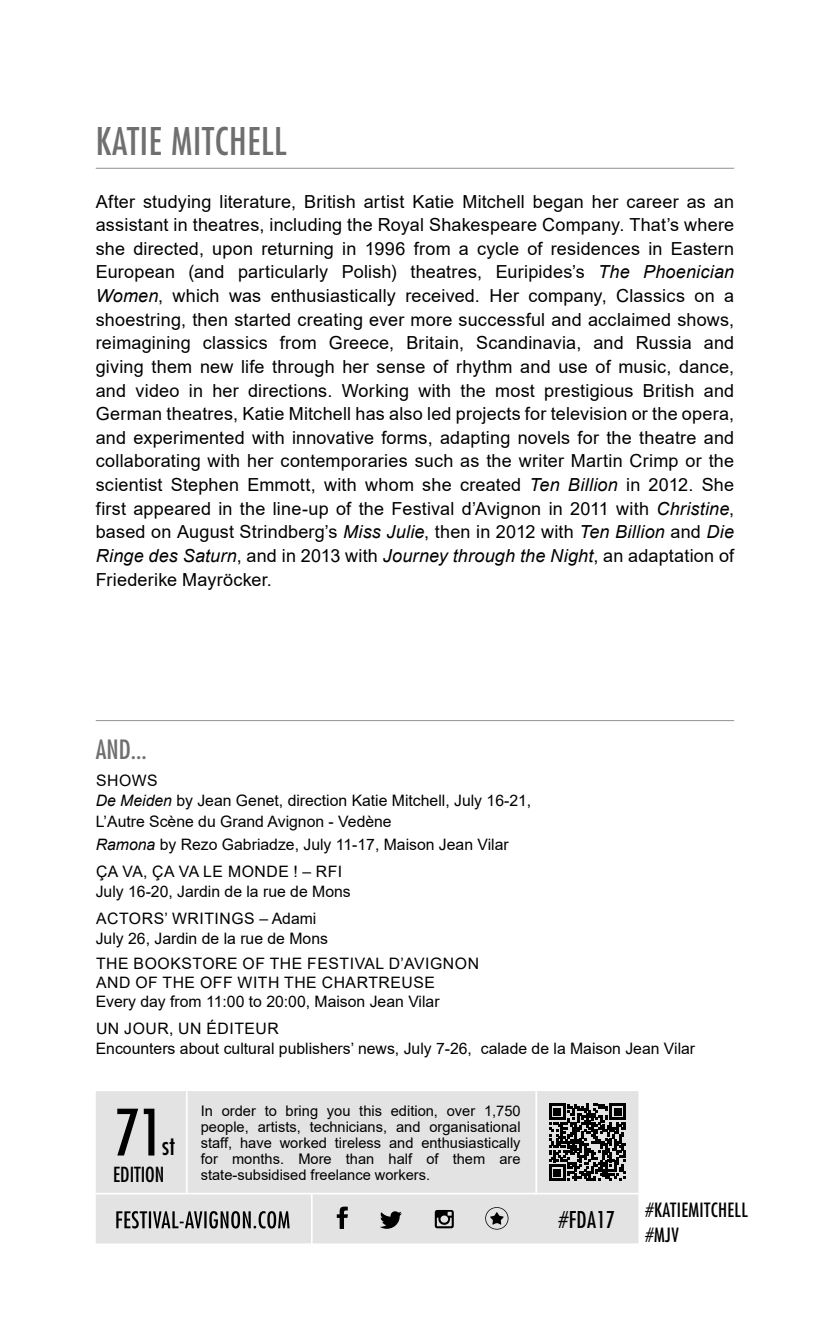
<style>
.page{position:relative;width:830px;height:1340px;background:#fff}
.page>*{position:absolute;margin:0;border:0;box-sizing:border-box;transform-origin:0 0}
.t1{font:condensed 37.12px "Futura LT";letter-spacing:.02em;color:#706f6f}
.t2{font:condensed 25.88px "Futura LT";color:#706f6f}
.t3{font:condensed 25.65px "Futura LT";color:#000}
.t4{font:condensed 22.5px "Futura LT";letter-spacing:.02em;color:#000}
.t5{font:condensed 20.25px "Futura LT";color:#000}
.t6{font:condensed 19.12px/24.8px "Futura LT";letter-spacing:.02em;color:#000}
.t7{font:18px/23.6px "Arial";letter-spacing:.01em;color:#000;text-align:justify}
.t8{font:15.75px/20.2px "Arial";color:#000}
.t9{font:15.75px/25.2px "Arial";letter-spacing:.035em;color:#000}
.t10{font:14.62px/15.8px "Arial";color:#000;text-align:justify}
.s1{font-style:italic}
</style>
<div class="page">
<div style="left:96px;top:1091px;width:542px;height:153px;background:#e3e3e3"></div>
<hr style="left:535px;top:1091px;width:2px;height:103px;background:#fff">
<hr style="left:311px;top:1193px;width:1px;height:51px;background:#fff">
<hr style="left:186px;top:1091px;width:1px;height:103px;background:#fff">
<hr style="left:96px;top:1192px;width:543px;height:2px;background:#fff">
<svg style="left:117px;top:1108px;width:37px;height:47px"></svg>
<svg style="left:116px;top:1211px;width:173px;height:17px"></svg>
<svg style="left:336px;top:1206px;width:12px;height:22px"></svg>
<svg style="left:485px;top:1207px;width:23px;height:22px"></svg>
<svg style="left:379px;top:1210px;width:23px;height:21px"></svg>
<svg style="left:434px;top:1209px;width:19px;height:19px"></svg>
<svg style="left:548px;top:1103px;width:77px;height:77px"></svg>
<hr style="left:96px;top:720px;width:637px;height:1px;background:#9d9d9c">
<hr style="left:96px;top:168px;width:637px;height:1px;background:#9d9d9c">
<h1 class="t1" style="left:96px;top:119px;width:192px">KATIE MITCHELL</h1>
<p class="t7" style="left:96px;top:189px;width:639px">After studying literature, British artist Katie Mitchell began her career as an assistant in theatres, including the Royal Shakespeare Company. That’s where she directed, upon returning in 1996 from a cycle of residences in Eastern European (and particularly Polish) theatres, Euripides’s <span class="s1">The Phoenician Women</span>, which was enthusiastically received. Her company, Classics on a shoestring, then started creating ever more successful and acclaimed shows, reimagining classics from Greece, Britain, Scandinavia, and Russia and giving them new life through her sense of rhythm and use of music, dance, and video in her directions. Working with the most prestigious British and German theatres, Katie Mitchell has also led projects for television or the opera, and experimented with innovative forms, adapting novels for the theatre and collaborating with her contemporaries such as the writer Martin Crimp or the scientist Stephen Emmott, with whom she created <span class="s1">Ten Billion</span> in 2012. She first appeared in the line-up of the Festival d’Avignon in 2011 with <span class="s1">Christine</span>, based on August Strindberg’s <span class="s1">Miss Julie</span>, then in 2012 with <span class="s1">Ten Billion</span> and <span class="s1">Die Ringe des Saturn</span>, and in 2013 with <span class="s1">Journey through the Night</span>, an adaptation of Friederike Mayröcker.</p>
<h2 class="t2" style="left:96px;top:734px;width:52px">AND...</h2>
<p class="t8" style="left:96px;top:770px;width:437px">SHOWS<br><span class="s1">De Meiden</span> by Jean Genet, direction Katie Mitchell, July 16-21,<br>L’Autre Scène du Grand Avignon - Vedène</p>
<p class="t8" style="left:96px;top:831px;width:414px;line-height:26.6px"><span class="s1">Ramona</span> by Rezo Gabriadze, July 11-17, Maison Jean Vilar<br>ÇA VA, ÇA VA LE MONDE ! – RFI</p>
<p class="t8" style="left:96px;top:878px;width:256px;line-height:26.6px">July 16-20, Jardin de la rue de Mons<br>ACTORS’ WRITINGS – Adami</p>
<p class="t9" style="left:96px;top:925px;width:384px">July 26, Jardin de la rue de Mons<br>THE BOOKSTORE OF THE FESTIVAL D’AVIGNON</p>
<p class="t8" style="left:96px;top:972px;width:345px;line-height:18.9px">AND OF THE OFF WITH THE CHARTREUSE<br>Every day from 11:00 to 20:00, Maison Jean Vilar</p>
<p class="t8" style="left:96px;top:1017px;width:600px">UN JOUR, UN ÉDITEUR<br>Encounters about cultural publishers’ news, July 7-26, calade de la Maison Jean Vilar</p>
<h3 class="t3" style="left:162px;top:1130px;width:14px">st</h3>
<p class="t5" style="left:113px;top:1162px;width:53px">EDITION</p>
<p class="t10" style="left:201px;top:1103px;width:321px">In order to bring you this edition, over 1,750 people, artists, technicians, and organisational staff, have worked tireless and enthusiastically for months. More than half of them are state-subsidised freelance workers.</p>
<p class="t4" style="left:559px;top:1205px;width:57px">#FDA17</p>
<p class="t6" style="left:645px;top:1197px;width:103px">#KATIEMITCHELL #MJV</p>
</div>
